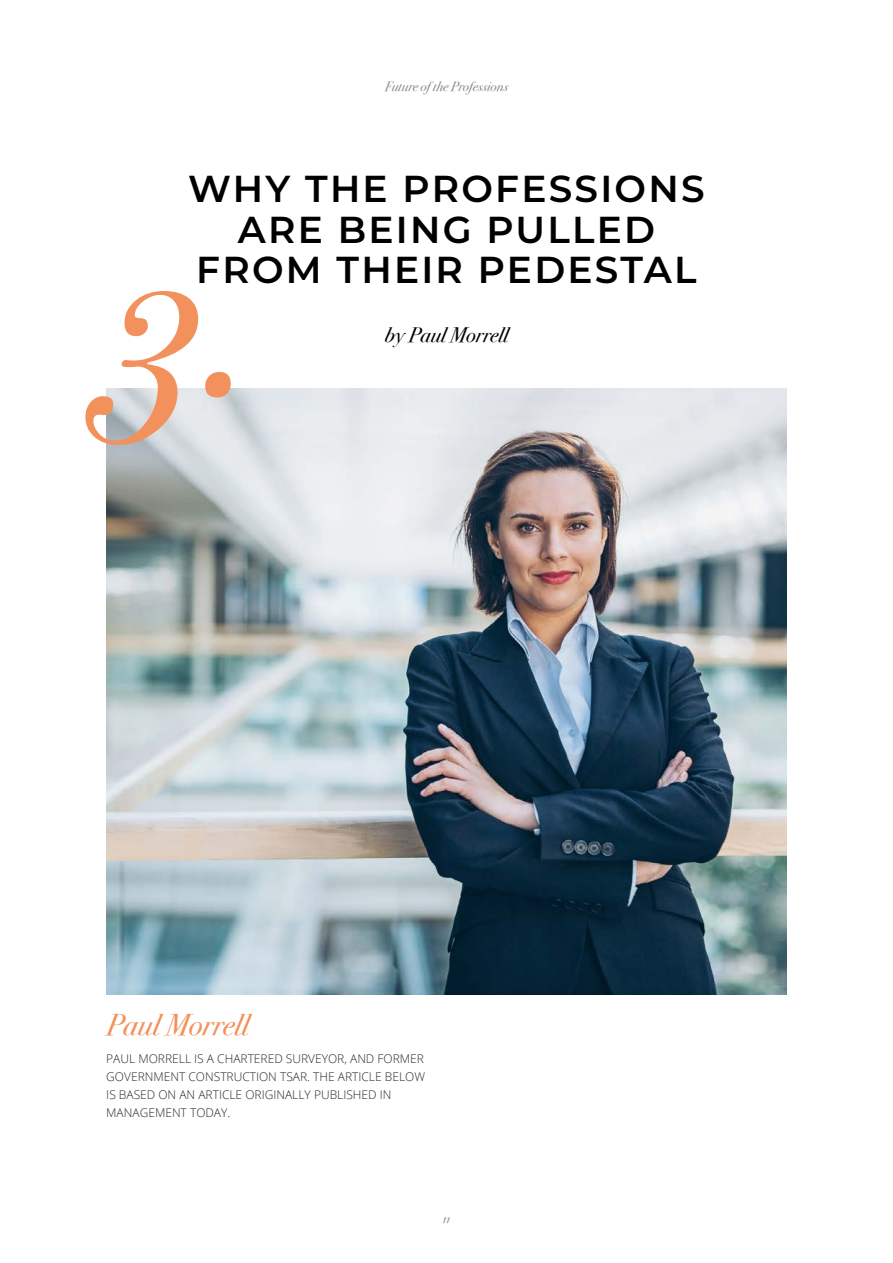
<style>
.page{position:relative;width:893px;height:1263px;background:#fff}
.page>*{position:absolute;margin:0;border:0;box-sizing:border-box;transform-origin:0 0}
.t1{font:italic 243px "Bodoni Svty Two OSITCTT";color:#f2915b}
.t2{font:600 37.5px/40.5px "Montserrat";letter-spacing:.06em;color:#000;text-align:center}
.t3{font:italic 30px "Bodoni Svty Two OSITCTT";color:#f2915b}
.t4{font:italic 21px "Bodoni Svty Two OSITCTT";color:#000}
.t5{font:italic 13.5px "Bodoni Svty Two OSITCTT";color:#8b8b89}
.t6{font:300 12px/18px "Open Sans";color:#282828}
</style>
<div class="page">
<img style="left:106px;top:388px;width:681px;height:606px">
<p class="t5" style="left:385px;top:79px;width:125px">Future of the Professions</p>
<h2 class="t2" style="left:188px;top:167px;width:518px">WHY THE PROFESSIONS<br>ARE BEING PULLED<br>FROM THEIR PEDESTAL</h2>
<h1 class="t1" style="left:106px;top:166px;width:153px">3.</h1>
<h3 class="t4" style="left:385px;top:322px;width:125px">by Paul Morrell</h3>
<h3 class="t3" style="left:106px;top:1007px;width:144px">Paul Morrell</h3>
<p class="t6" style="left:106px;top:1050px;width:320px">PAUL MORRELL IS A CHARTERED SURVEYOR, AND FORMER GOVERNMENT CONSTRUCTION TSAR. THE ARTICLE BELOW IS BASED ON AN ARTICLE ORIGINALLY PUBLISHED IN MANAGEMENT TODAY.</p>
<p class="t5" style="left:443px;top:1210px;width:9px">11</p>
</div>
